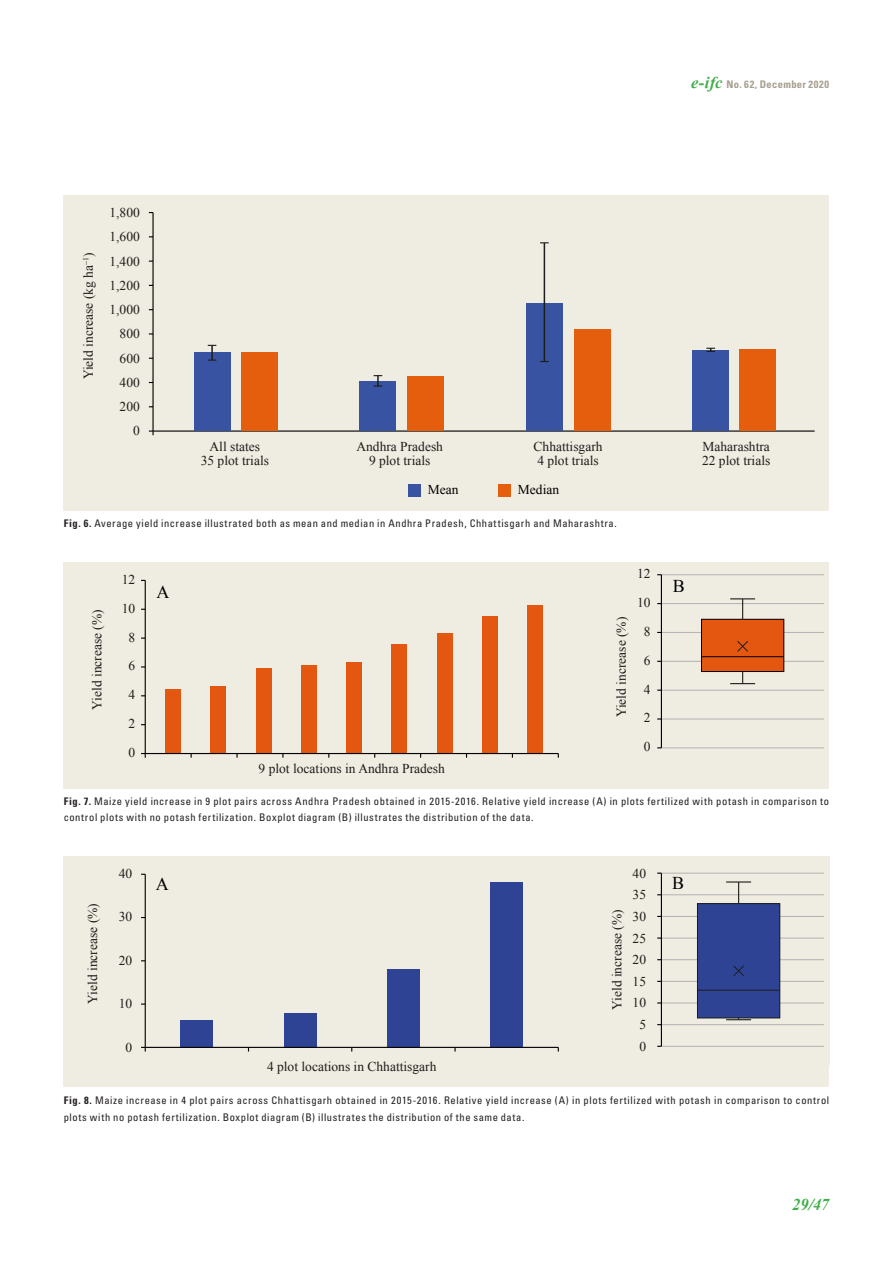
<style>
.page{position:relative;width:893px;height:1263px;background:#fff}
.page>*{position:absolute;margin:0;border:0;box-sizing:border-box;transform-origin:0 0}
.t1{font:18px "Times New Roman";color:#000}
.t2{font:italic 700 16.5px "Times New Roman";color:#40ae49}
.t3{font:13.5px/28.8px "Times New Roman";color:#1d1d1b;text-align:center}
.t4{font:13.5px "Times New Roman";color:#000}
.IPI_Figure_caption{font:condensed 10.5px/16.5px "Univers LT Pro";letter-spacing:.055em;color:#231f20}
.t5{font:700 condensed 10.5px "Univers LT Std";letter-spacing:.035em;color:#a69e8f}
.s1{font-family:"Times New Roman";font-style:italic;font-stretch:normal;font-size:16.5px;color:#40ae49}
.s2{font-family:"Univers LT Std";font-weight:700}
</style>
<div class="page">
<div style="left:64px;top:195px;width:765px;height:315px;background:#efece1"></div>
<hr style="left:152px;top:213px;width:2px;height:218px;background:#000">
<svg style="left:149px;top:430px;width:5px;height:5px"></svg>
<hr style="left:153px;top:430px;width:662px;height:2px;background:#000">
<div style="left:740px;top:349px;width:36px;height:82px;background:#e55e0e"></div>
<div style="left:574px;top:329px;width:36px;height:102px;background:#e55e0e"></div>
<div style="left:408px;top:377px;width:36px;height:54px;background:#e55e0e"></div>
<div style="left:241px;top:352px;width:36px;height:79px;background:#e55e0e"></div>
<div style="left:693px;top:351px;width:36px;height:80px;background:#3853a1"></div>
<div style="left:526px;top:303px;width:36px;height:128px;background:#3853a1"></div>
<div style="left:360px;top:381px;width:36px;height:50px;background:#3853a1"></div>
<div style="left:194px;top:352px;width:36px;height:79px;background:#3853a1"></div>
<svg style="left:208px;top:345px;width:8px;height:16px"></svg>
<svg style="left:374px;top:375px;width:8px;height:12px"></svg>
<hr style="left:544px;top:243px;width:1px;height:118px;background:#1d1d1b">
<svg style="left:706px;top:348px;width:9px;height:4px"></svg>
<div style="left:498px;top:484px;width:13px;height:13px;background:#e55e0e"></div>
<div style="left:408px;top:484px;width:13px;height:13px;background:#3853a1"></div>
<div style="left:64px;top:562px;width:765px;height:227px;background:#efece1"></div>
<div style="left:165px;top:688px;width:16px;height:65px;background:#e35710"></div>
<div style="left:211px;top:686px;width:15px;height:67px;background:#e35710"></div>
<div style="left:256px;top:668px;width:15px;height:85px;background:#e35710"></div>
<div style="left:301px;top:665px;width:15px;height:88px;background:#e35710"></div>
<div style="left:346px;top:662px;width:16px;height:91px;background:#e35710"></div>
<div style="left:392px;top:644px;width:15px;height:109px;background:#e35710"></div>
<div style="left:437px;top:633px;width:15px;height:120px;background:#e35710"></div>
<div style="left:482px;top:616px;width:15px;height:137px;background:#e35710"></div>
<div style="left:528px;top:605px;width:15px;height:148px;background:#e35710"></div>
<hr style="left:145px;top:753px;width:413px;height:1px;background:#000">
<hr style="left:145px;top:580px;width:1px;height:173px;background:#000">
<svg style="left:141px;top:753px;width:5px;height:5px"></svg>
<hr style="left:661px;top:747px;width:163px;height:1px;background:#b2b2b2">
<hr style="left:661px;top:719px;width:163px;height:1px;background:#b2b2b2">
<hr style="left:661px;top:690px;width:163px;height:1px;background:#b2b2b2">
<hr style="left:661px;top:661px;width:163px;height:1px;background:#b2b2b2">
<hr style="left:661px;top:632px;width:163px;height:1px;background:#b2b2b2">
<hr style="left:661px;top:603px;width:163px;height:1px;background:#b2b2b2">
<hr style="left:661px;top:574px;width:163px;height:1px;background:#b2b2b2">
<hr style="left:661px;top:575px;width:1px;height:173px;background:#000">
<svg style="left:730px;top:598px;width:25px;height:1px"></svg>
<svg style="left:730px;top:683px;width:25px;height:1px"></svg>
<hr style="left:742px;top:599px;width:1px;height:85px;background:#1d1d1b">
<div style="left:701px;top:619px;width:83px;height:52px;background:#e35710"></div>
<div style="left:701px;top:619px;width:83px;height:53px;border:1px solid #000"></div>
<hr style="left:701px;top:656px;width:83px;height:1px;background:#000">
<svg style="left:737px;top:641px;width:11px;height:11px"></svg>
<div style="left:64px;top:856px;width:765px;height:231px;background:#efece1"></div>
<div style="left:181px;top:1020px;width:32px;height:27px;background:#2f4395"></div>
<div style="left:284px;top:1013px;width:32px;height:34px;background:#2f4395"></div>
<div style="left:387px;top:969px;width:33px;height:78px;background:#2f4395"></div>
<div style="left:490px;top:882px;width:33px;height:165px;background:#2f4395"></div>
<hr style="left:145px;top:1047px;width:413px;height:1px;background:#000">
<hr style="left:145px;top:874px;width:1px;height:173px;background:#000">
<hr style="left:661px;top:1046px;width:163px;height:1px;background:#b2b2b2">
<hr style="left:661px;top:1024px;width:163px;height:1px;background:#b2b2b2">
<hr style="left:661px;top:1003px;width:163px;height:1px;background:#b2b2b2">
<hr style="left:661px;top:959px;width:163px;height:1px;background:#b2b2b2">
<hr style="left:661px;top:916px;width:163px;height:1px;background:#b2b2b2">
<hr style="left:661px;top:981px;width:163px;height:1px;background:#b2b2b2">
<hr style="left:661px;top:938px;width:163px;height:1px;background:#b2b2b2">
<hr style="left:661px;top:894px;width:163px;height:1px;background:#b2b2b2">
<hr style="left:661px;top:873px;width:163px;height:1px;background:#b2b2b2">
<hr style="left:661px;top:873px;width:1px;height:173px;background:#000">
<hr style="left:738px;top:882px;width:1px;height:138px;background:#1d1d1b">
<svg style="left:726px;top:881px;width:25px;height:1px"></svg>
<svg style="left:726px;top:1019px;width:25px;height:1px"></svg>
<div style="left:697px;top:904px;width:83px;height:114px;background:#2f4395"></div>
<div style="left:697px;top:903px;width:83px;height:115px;border:1px solid #1d1d1b"></div>
<svg style="left:733px;top:965px;width:11px;height:11px"></svg>
<hr style="left:697px;top:990px;width:83px;height:1px;background:#1d1d1b">
<p class="t3" style="left:74px;top:379px;width:128px;rotate:-90deg">Yield increase (kg ha<sup>–1</sup>)</p>
<p class="t3" style="left:109px;top:200px;width:32px;line-height:24.2px;text-align:right">1,800<br>1,600<br>1,400<br>1,200<br>1,000<br>800<br>600<br>400<br>200<br>0</p>
<p class="t5" style="left:691px;top:78px;width:140px"><span class="s1">e-ifc</span> No. 62, December 2020</p>
<p class="t3" style="left:201px;top:440px;width:70px;line-height:13.5px">All states<br>35 plot trials</p>
<p class="t3" style="left:534px;top:440px;width:70px;line-height:13.5px;text-align:left">Chhattisgarh<br>4 plot trials</p>
<p class="t3" style="left:702px;top:440px;width:70px;line-height:13.5px;text-align:left">Maharashtra<br>22 plot trials</p>
<p class="t4" style="left:428px;top:481px;width:32px">Mean</p>
<p class="t4" style="left:518px;top:481px;width:43px">Median</p>
<p class="IPI_Figure_caption" style="left:64px;top:515px;width:554px"><span class="s2">Fig. 6.</span> Average yield increase illustrated both as mean and median in Andhra Pradesh, Chhattisgarh and Maharashtra.</p>
<p class="t3" style="left:356px;top:440px;width:88px;line-height:13.5px">Andhra Pradesh<br>9 plot trials</p>
<p class="t3" style="left:82px;top:710px;width:102px;rotate:-90deg">Yield increase (%)</p>
<p class="t3" style="left:122px;top:565px;width:15px">12<br>10<br>8<br>6<br>4<br>2<br>0</p>
<p class="t1" style="left:156px;top:580px;width:14px">A</p>
<p class="t3" style="left:259px;top:754px;width:188px">9 plot locations in Andhra Pradesh</p>
<p class="t3" style="left:607px;top:717px;width:102px;rotate:-90deg">Yield increase (%)</p>
<p class="t3" style="left:637px;top:559px;width:15px">12<br>10<br>8<br>6<br>4<br>2<br>0</p>
<p class="t1" style="left:673px;top:574px;width:14px">B</p>
<p class="IPI_Figure_caption" style="left:64px;top:793px;width:767px"><span class="s2">Fig. 7.</span> Maize yield increase in 9 plot pairs across Andhra Pradesh obtained in 2015-2016. Relative yield increase (A) in plots fertilized with potash in comparison to control plots with no potash fertilization. Boxplot diagram (B) illustrates the distribution of the data.</p>
<p class="t3" style="left:78px;top:1004px;width:102px;rotate:-90deg">Yield increase (%)</p>
<p class="t3" style="left:119px;top:859px;width:15px">40</p>
<p class="t3" style="left:119px;top:902px;width:15px">30</p>
<p class="t3" style="left:119px;top:946px;width:15px">20</p>
<p class="t3" style="left:119px;top:989px;width:15px">10</p>
<p class="t3" style="left:125px;top:1033px;width:8px">0</p>
<p class="t1" style="left:156px;top:872px;width:14px">A</p>
<p class="t3" style="left:633px;top:862px;width:15px;line-height:21.6px">40<br>35<br>30<br>25<br>20<br>15<br>10<br>5<br>0</p>
<p class="t3" style="left:602px;top:1010px;width:102px;rotate:-90deg">Yield increase (%)</p>
<p class="t3" style="left:267px;top:1052px;width:171px">4 plot locations in Chhattisgarh</p>
<p class="t1" style="left:672px;top:870px;width:14px">B</p>
<p class="IPI_Figure_caption" style="left:64px;top:1092px;width:767px"><span class="s2">Fig. 8.</span> Maize increase in 4 plot pairs across Chhattisgarh obtained in 2015-2016. Relative yield increase (A) in plots fertilized with potash in comparison to control plots with no potash fertilization. Boxplot diagram (B) illustrates the distribution of the same data.</p>
<h2 class="t2" style="left:792px;top:1193px;width:39px">29/47</h2>
</div>
